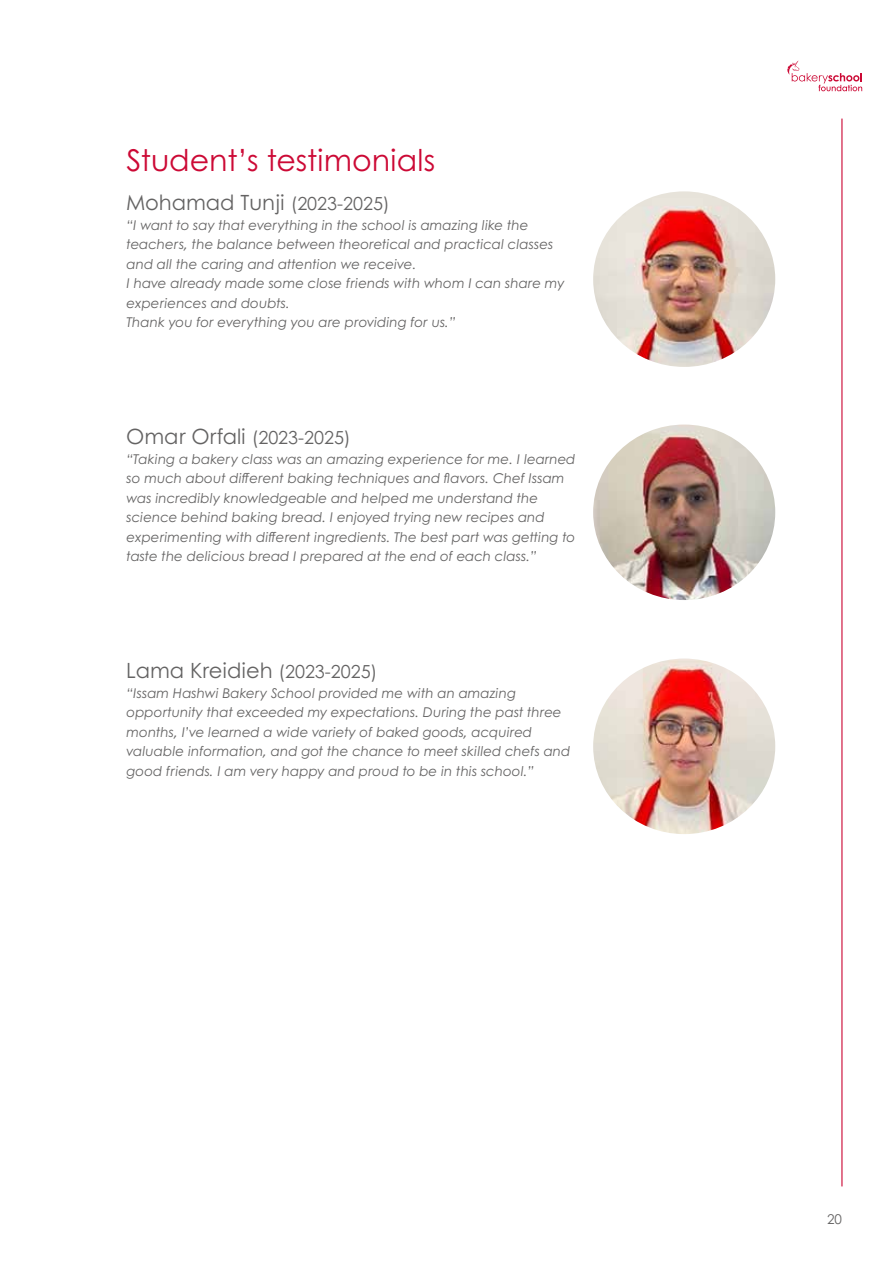
<style>
.page{position:relative;width:893px;height:1263px;background:#fff}
.page>*{position:absolute;margin:0;border:0;box-sizing:border-box;transform-origin:0 0}
.t1{font:30px "Century Gothic";color:#cc0935}
.t2{font:21px "Century Gothic";color:#646363}
.t3{font:18px "Century Gothic";color:#646363}
.t4{font:italic 13.5px/19.5px "Century Gothic";color:#646363}
.t5{font:13.5px "Century Gothic";color:#646363}
.s1{font-size:18px}
.s2{font-size:21px}
</style>
<div class="page">
<img style="left:593px;top:191px;width:182px;height:176px">
<img style="left:593px;top:424px;width:182px;height:176px">
<img style="left:593px;top:659px;width:182px;height:175px">
<svg style="left:787px;top:61px;width:75px;height:30px"></svg>
<hr style="left:841px;top:119px;width:1px;height:1067px;background:#cc0935">
<h1 class="t1" style="left:126px;top:141px;width:310px">Student’s testimonials</h1>
<h2 class="t2" style="left:126px;top:189px;width:265px">Mohamad Tunji <span class="s1">(2023-2025)</span></h2>
<p class="t4" style="left:126px;top:215px;width:439px">“I want to say that everything in the school is amazing like the teachers, the balance between theoretical and practical classes and all the caring and attention we receive.<br>I have already made some close friends with whom I can share my experiences and doubts.<br>Thank you for everything you are providing for us.”</p>
<h3 class="t3" style="left:126px;top:426px;width:226px"><span class="s2">Omar Orfali</span> (2023-2025)</h3>
<p class="t4" style="left:126px;top:449px;width:450px">“Taking a bakery class was an amazing experience for me. I learned so much about different baking techniques and flavors. Chef Issam was incredibly knowledgeable and helped me understand the science behind baking bread. I enjoyed trying new recipes and experimenting with different ingredients. The best part was getting to taste the delicious bread I prepared at the end of each class.”</p>
<h2 class="t2" style="left:126px;top:657px;width:253px">Lama Kreidieh <span class="s1">(2023-2025)</span></h2>
<p class="t4" style="left:126px;top:683px;width:445px">“Issam Hashwi Bakery School provided me with an amazing opportunity that exceeded my expectations. During the past three months, I’ve learned a wide variety of baked goods, acquired valuable information, and got the chance to meet skilled chefs and good friends. I am very happy and proud to be in this school.”</p>
<p class="t5" style="left:827px;top:1211px;width:16px">20</p>
</div>
